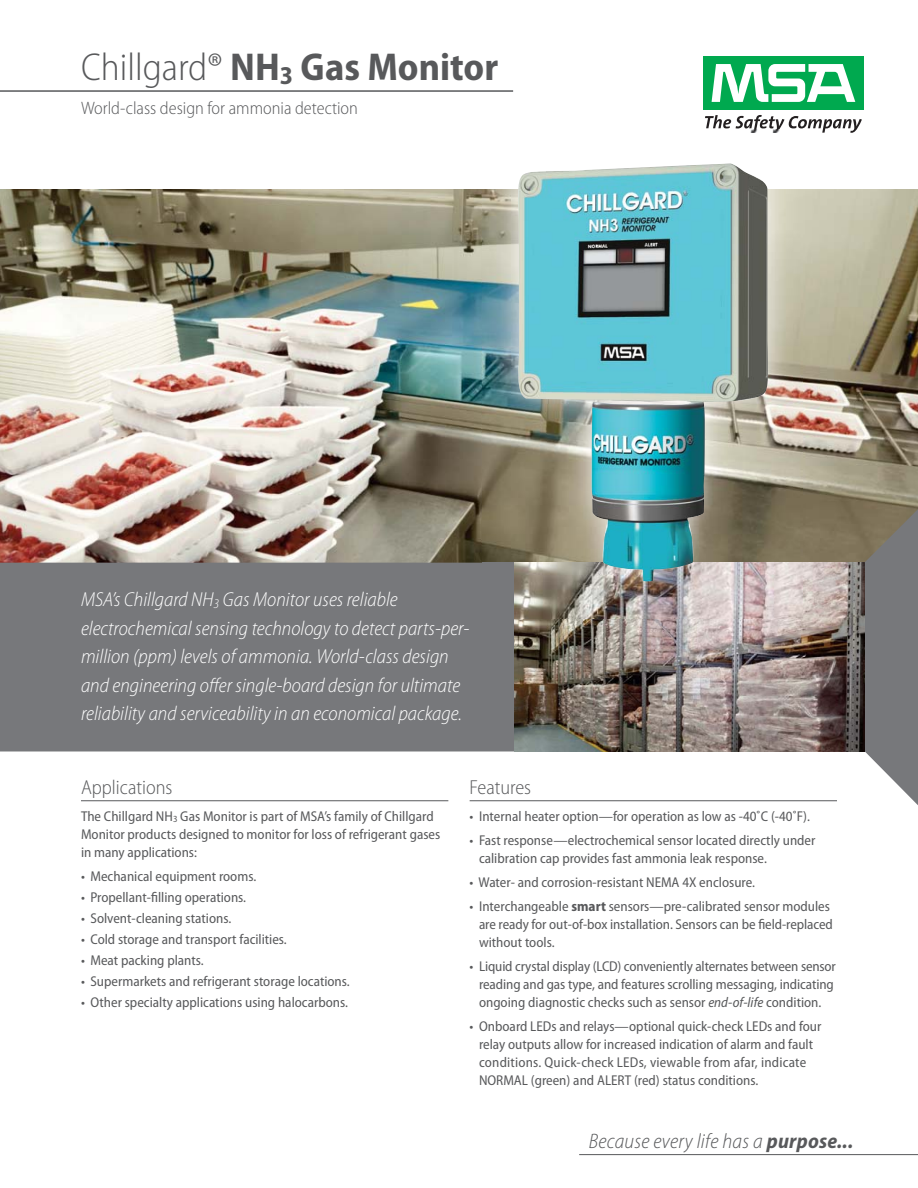
<style>
.page{position:relative;width:918px;height:1188px;background:#fff}
.page>*{position:absolute;margin:0;border:0;box-sizing:border-box;transform-origin:0 0}
.t1{font:700 semi-condensed 39px "Myriad Pro";color:#58595b}
.t2{font:italic 300 semi-condensed 21px "Myriad Pro";letter-spacing:.01em;color:#58595b}
.t3{font:italic 300 semi-condensed 20.25px/28.5px "Myriad Pro";color:#fff}
.t4{font:300 semi-condensed 20.25px "Myriad Pro";color:#58595b}
.t5{font:300 semi-condensed 18px "Myriad Pro";color:#58595b}
.t6{font:semi-condensed 14.25px/18px "Myriad Pro";color:#58595b}
.s1{font-weight:300}
.s2{font-weight:700}
.s3{font-style:italic}
</style>
<div class="page">
<img style="left:0;top:189px;width:918px;height:277px">
<hr style="left:0;top:90px;width:513px;height:2px;background:#58595b">
<hr style="left:579px;top:1154px;width:339px;height:1px;background:#58595b">
<svg style="left:0;top:466px;width:918px;height:339px;fill:#77787b"></svg>
<img style="left:514px;top:563px;width:350px;height:188px">
<div style="left:703px;top:56px;width:161px;height:54px;background:#00a94f"></div>
<svg style="left:712px;top:64px;width:143px;height:38px"></svg>
<svg style="left:705px;top:115px;width:157px;height:18px"></svg>
<hr style="left:81px;top:800px;width:367px;height:1px;background:#58595b">
<hr style="left:470px;top:800px;width:367px;height:1px;background:#58595b">
<img style="left:483px;top:163px;width:319px;height:456px">
<img style="left:705px;top:130px;width:97px;height:3px">
<img style="left:517px;top:164px;width:252px;height:418px">
<h1 class="t1" style="left:81px;top:53px;width:419px"><span class="s1">Chillgard®</span> NH<sub>3</sub> Gas Monitor</h1>
<p class="t5" style="left:81px;top:101px;width:278px">World-class design for ammonia detection</p>
<p class="t3" style="left:81px;top:587px;width:390px">MSA’s Chillgard NH<sub>3</sub> Gas Monitor uses reliable electrochemical sensing technology to detect parts-per&shy;million (ppm) levels of ammonia. World-class design and engineering offer single-board design for ultimate reliability and serviceability in an economical package.</p>
<h3 class="t4" style="left:81px;top:779px;width:93px">Applications</h3>
<p class="t6" style="left:81px;top:808px;width:361px">The Chillgard NH<sub>3</sub> Gas Monitor is part of MSA’s family of Chillgard<br>Monitor products designed to monitor for loss of refrigerant gases in many applications:</p>
<p class="t6" style="left:81px;top:868px;width:177px">• Mechanical equipment rooms.</p>
<p class="t6" style="left:81px;top:889px;width:167px">• Propellant-filling operations.</p>
<p class="t6" style="left:81px;top:910px;width:152px">• Solvent-cleaning stations.</p>
<p class="t6" style="left:81px;top:931px;width:207px">• Cold storage and transport facilities.</p>
<p class="t6" style="left:81px;top:952px;width:124px">• Meat packing plants.</p>
<p class="t6" style="left:81px;top:973px;width:270px">• Supermarkets and refrigerant storage locations.</p>
<p class="t6" style="left:81px;top:994px;width:269px">• Other specialty applications using halocarbons.</p>
<h3 class="t4" style="left:470px;top:779px;width:63px">Features</h3>
<p class="t6" style="left:470px;top:808px;width:342px">• Internal heater option—for operation as low as -40˚C (-40˚F).</p>
<p class="t6" style="left:479px;top:832px;width:338px;text-indent:-9px">• Fast response—electrochemical sensor located directly under calibration cap provides fast ammonia leak response.</p>
<p class="t6" style="left:470px;top:874px;width:287px">• Water- and corrosion-resistant NEMA 4X enclosure.</p>
<p class="t6" style="left:479px;top:898px;width:355px;text-indent:-9px">• Interchangeable <span class="s2">smart</span> sensors—pre-calibrated sensor modules are ready for out-of-box installation. Sensors can be field-replaced without tools.</p>
<p class="t6" style="left:470px;top:958px;width:368px;text-align:center">• Liquid crystal display (LCD) conveniently alternates between sensor reading and gas type, and features scrolling messaging, indicating ongoing diagnostic checks such as sensor <span class="s3">end-of-life</span> condition.</p>
<p class="t6" style="left:479px;top:1018px;width:344px;text-indent:-9px">• Onboard LEDs and relays—optional quick-check LEDs and four relay outputs allow for increased indication of alarm and fault conditions. Quick-check LEDs, viewable from afar, indicate NORMAL (green) and ALERT (red) status conditions.</p>
<h2 class="t2" style="left:589px;top:1133px;width:266px">Because every life has a <span class="s2">purpose...</span></h2>
</div>
